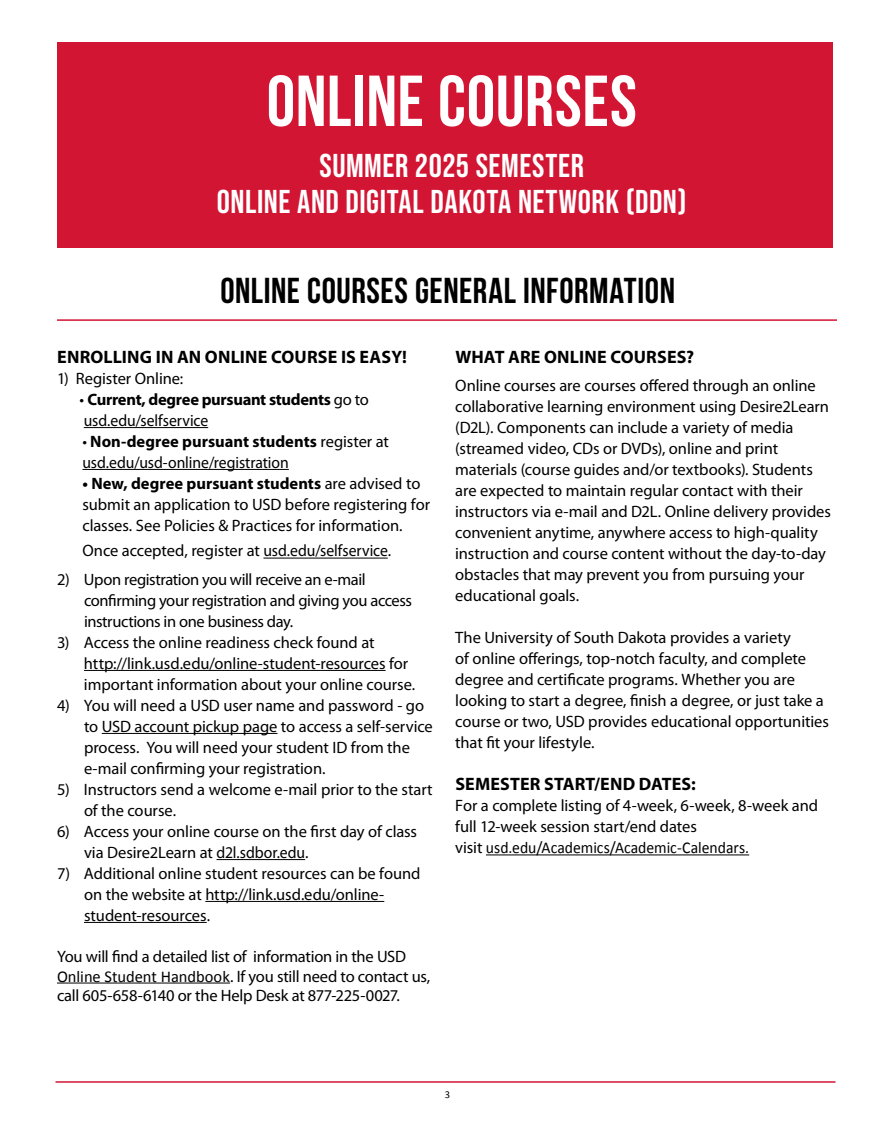
<style>
.page{position:relative;width:891px;height:1134px;background:#fff}
.page>*{position:absolute;margin:0;border:0;box-sizing:border-box;transform-origin:0 0}
.t1{font:700 72px "Bebas Neue";letter-spacing:.01em;color:#fff}
.t2{font:700 36px "Bebas Neue";letter-spacing:.015em;color:#000}
.t3{font:33px/36px "Bebas Neue";letter-spacing:.015em;color:#fff;text-align:center}
.t4{font:700 18px "Myriad Pro";letter-spacing:.01em;color:#000}
.t5{font:16.5px/21px "Myriad Pro";letter-spacing:-.005em;color:#000}
.t6{font:16.5px/21px "Myriad Pro";letter-spacing:-.025em;color:#000}
.t7{font:700 16.5px "Myriad Pro";color:#000}
.t8{font:16.5px "Myriad Pro";letter-spacing:-.005em;color:#000;scale:.95 1}
.t9{font:700 16.5px "Myriad Pro";letter-spacing:-.02em;color:#000}
.t10{font:10.5px "Calibri";color:#000}
.s1{font-weight:400}
.s2{font-family:"Calibri"}
</style>
<div class="page">
<hr style="left:56px;top:1081px;width:780px;height:2px;background:#d21533">
<div style="left:57px;top:42px;width:775px;height:206px;background:#d21533"></div>
<hr style="left:84px;top:427px;width:124px;height:1px;background:#000">
<hr style="left:82px;top:469px;width:207px;height:1px;background:#000">
<hr style="left:263px;top:558px;width:125px;height:1px;background:#000">
<hr style="left:84px;top:670px;width:302px;height:1px;background:#000">
<hr style="left:102px;top:733px;width:175px;height:1px;background:#000">
<hr style="left:217px;top:859px;width:88px;height:1px;background:#000">
<hr style="left:205px;top:901px;width:179px;height:1px;background:#000">
<hr style="left:84px;top:922px;width:123px;height:1px;background:#000">
<hr style="left:57px;top:983px;width:173px;height:1px;background:#000">
<hr style="left:486px;top:855px;width:263px;height:1px;background:#000">
<hr style="left:57px;top:319px;width:780px;height:2px;background:#d21533">
<h2 class="t1" style="left:267px;top:62px;width:372px">ONLINE COURSES</h2>
<h2 class="t3" style="left:217px;top:147px;width:471px">SUMMER 2025 SEMESTER<br>ONLINE AND DIGITAL DAKOTA NETWORK (DDN)</h2>
<h3 class="t2" style="left:220px;top:271px;width:456px">ONLINE COURSES GENERAL INFORMATION</h3>
<h4 class="t4" style="left:57px;top:345px;width:351px">ENROLLING IN AN ONLINE COURSE IS EASY!</h4>
<p class="t5" style="left:57px;top:368px;width:128px">1) Register Online:</p>
<p class="t9" style="left:80px;top:389px;width:291px"><span class="s1">•</span> Current, degree pursuant students <span class="s1">go to</span></p>
<p class="t8" style="left:84px;top:410px;width:132px">usd.edu/selfservice</p>
<p class="t7" style="left:82px;top:431px;width:308px"><span class="s1">•</span> Non-degree pursuant students <span class="s1">register at</span></p>
<p class="t8" style="left:82px;top:452px;width:219px">usd.edu/usd-online/registration</p>
<p class="t7" style="left:82px;top:473px;width:339px">• New, degree pursuant students <span class="s1">are advised to</span></p>
<p class="t5" style="left:83px;top:494px;width:349px">submit an application to USD before registering for classes. See Policies &amp; Practices for information.</p>
<p class="t5" style="left:82px;top:540px;width:310px">Once accepted, register at usd.edu/selfservice.</p>
<p class="t5" style="left:57px;top:569px;width:14px">2)</p>
<p class="t6" style="left:84px;top:569px;width:330px">Upon registration you will receive an e-mail confirming your registration and giving you access instructions in one business day.</p>
<p class="t5" style="left:57px;top:632px;width:14px">3)</p>
<p class="t5" style="left:84px;top:632px;width:333px">Access the online readiness check found at http://link.usd.edu/online-student-resources for important information about your online course.</p>
<p class="t5" style="left:57px;top:695px;width:14px">4)</p>
<p class="t5" style="left:84px;top:695px;width:350px">You will need a USD user name and password - go to USD account pickup page to access a self-service process. You will need your student ID from the e-mail confirming your registration.</p>
<p class="t5" style="left:57px;top:779px;width:14px">5)</p>
<p class="t5" style="left:84px;top:779px;width:350px">Instructors send a welcome e-mail prior to the start of the course.</p>
<p class="t5" style="left:57px;top:821px;width:14px">6)</p>
<p class="t5" style="left:84px;top:821px;width:335px">Access your online course on the first day of class via Desire2Learn at d2l.sdbor.edu.</p>
<p class="t5" style="left:57px;top:863px;width:15px">7)</p>
<p class="t5" style="left:84px;top:863px;width:338px">Additional online student resources can be found on the website at http://link.usd.edu/online&shy;student-resources.</p>
<p class="t5" style="left:57px;top:946px;width:375px;line-height:19.8px">You will find a detailed list of information in the USD<br><span class="s2">Online Student Handbook</span>. If you still need to contact us, call 605-658-6140 or the Help Desk at 877-225-0027.</p>
<h4 class="t4" style="left:455px;top:345px;width:240px">WHAT ARE ONLINE COURSES?</h4>
<p class="t5" style="left:455px;top:375px;width:377px">Online courses are courses offered through an online collaborative learning environment using Desire2Learn (D2L). Components can include a variety of media (streamed video, CDs or DVDs), online and print materials (course guides and/or textbooks). Students are expected to maintain regular contact with their instructors via e-mail and D2L. Online delivery provides convenient anytime, anywhere access to high-quality instruction and course content without the day-to-day obstacles that may prevent you from pursuing your educational goals.</p>
<p class="t5" style="left:455px;top:627px;width:375px">The University of South Dakota provides a variety<br>of online offerings, top-notch faculty, and complete degree and certificate programs. Whether you are looking to start a degree, finish a degree, or just take a course or two, USD provides educational opportunities that fit your lifestyle.</p>
<h4 class="t4" style="left:455px;top:773px;width:242px">SEMESTER START/END DATES:</h4>
<p class="t5" style="left:455px;top:795px;width:365px">For a complete listing of 4-week, 6-week, 8-week and full 12-week session start/end dates<br>visit <span class="s2">usd.edu/Academics/Academic-Calendars.</span></p>
<p class="t10" style="left:445px;top:1087px;width:7px">3</p>
</div>
